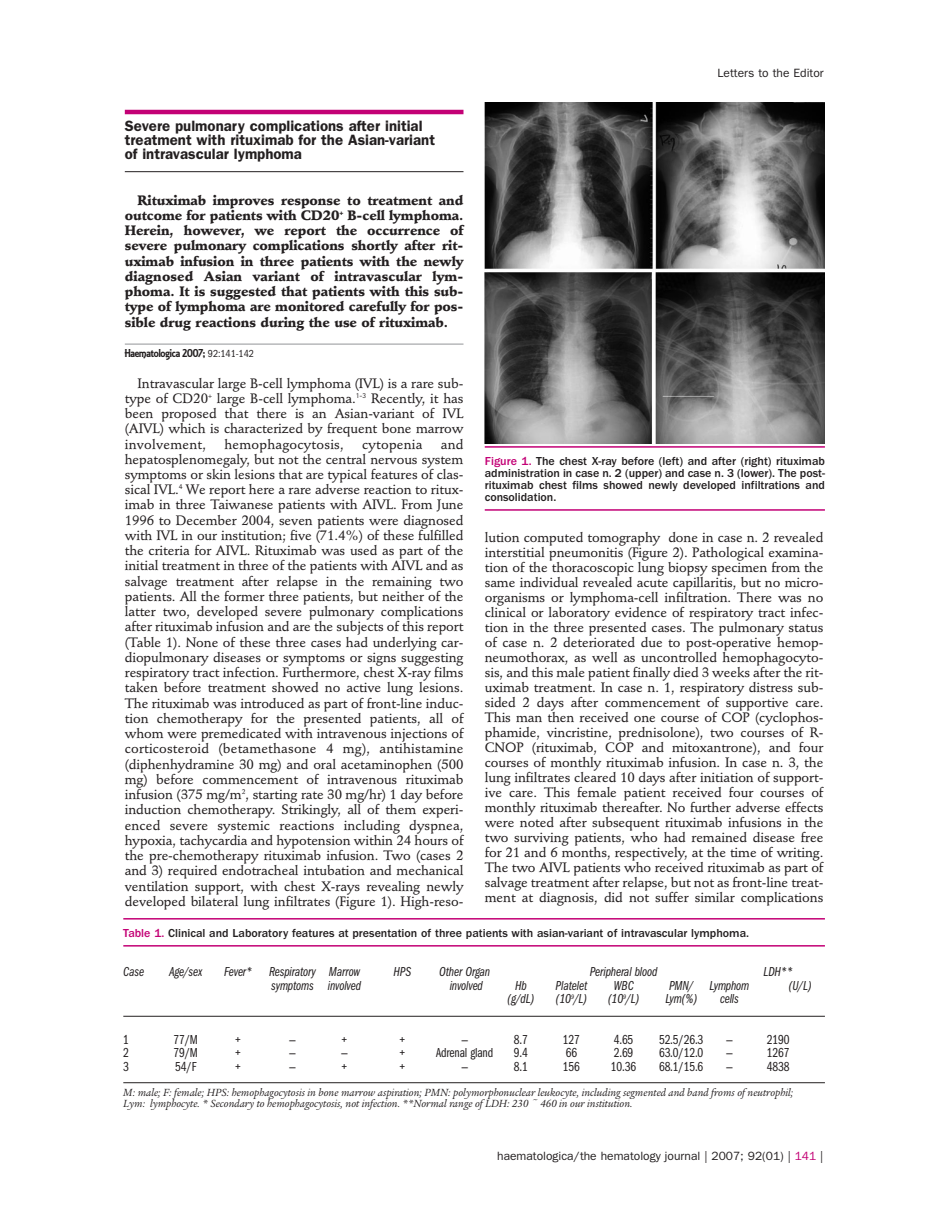
<style>
.page{position:relative;width:927px;height:1225px;background:#fff}
.page>*{position:absolute;margin:0;border:0;box-sizing:border-box;transform-origin:0 0}
.t1{font:600 15px/13.8px "Franklin Gothic";color:#231f20}
.t2{font:500 13.5px/15.3px "Stempel Schneidler";letter-spacing:-.005em;color:#231f20;text-align:justify}
.t3{font:900 13.5px/15.3px "Stempel Schneidler";letter-spacing:-.005em;color:#231f20;text-align:justify}
.t4{font:13.5px "Franklin Gothic Book Cmpr Ital";letter-spacing:-.01em;color:#231f20}
.t5{font:13.5px "Franklin Gothic Book Cmpr";letter-spacing:-.01em;color:#231f20}
.t6{font:500 13.5px "Stempel Schneidler";letter-spacing:.015em;color:#231f20}
.t7{font:500 12px/12px "Franklin Gothic";color:#231f20;text-align:justify}
.t8{font:12px "Franklin Gothic";color:#231f20}
.t9{font:12px "Equinox Plain";letter-spacing:-.01em;color:#231f20}
.t10{font:italic 11.25px/11.2px "Legacy Serif";color:#231f20}
.s1{font-family:"Franklin Gothic";font-stretch:condensed;font-size:10.5px}
.s2{color:#c30175}
</style>
<div class="page">
<hr style="left:125px;top:110px;width:338px;height:4px;background:#c30175">
<hr style="left:125px;top:171px;width:338px;height:1px;background:#231f20">
<hr style="left:125px;top:344px;width:338px;height:1px;background:#939598">
<hr style="left:123px;top:918px;width:702px;height:1px;background:#c30175">
<hr style="left:123px;top:945px;width:702px;height:1px;background:#c30175">
<hr style="left:123px;top:1016px;width:702px;height:1px;background:#231f20">
<hr style="left:123px;top:1082px;width:702px;height:1px;background:#231f20">
<img style="left:485px;top:102px;width:340px;height:341px">
<hr style="left:485px;top:446px;width:340px;height:2px;background:#c30175">
<hr style="left:485px;top:509px;width:340px;height:2px;background:#c30175">
<p class="t8" style="left:718px;top:69px;width:108px">Letters to the Editor</p>
<p class="t1" style="left:125px;top:120px;width:312px">Severe pulmonary complications after initial treatment with rituximab for the Asian-variant of intravascular lymphoma</p>
<p class="t3" style="left:125px;top:193px;width:340px;text-indent:13px">Rituximab improves response to treatment and outcome for patients with CD20<sup>+</sup> B-cell lymphoma.<br>Herein, however, we report the occurrence of severe pulmonary complications shortly after rit&shy;uximab infusion in three patients with the newly diagnosed Asian variant of intravascular lym&shy;phoma. It is suggested that patients with this sub&shy;type of lymphoma are monitored carefully for pos&shy;sible drug reactions during the use of rituximab.</p>
<p class="t9" style="left:125px;top:346px;width:131px">Haematologica 2007; <span class="s1">92:141-142</span></p>
<p class="t2" style="left:125px;top:376px;width:340px;text-indent:13px">Intravascular large B-cell lymphoma (IVL) is a rare sub&shy;type of CD20<sup>+</sup> large B-cell lymphoma.<sup>1-3</sup> Recently, it has been proposed that there is an Asian-variant of IVL (AIVL) which is characterized by frequent bone marrow involvement,</p>
<p class="t2" style="left:125px;top:437px;width:340px;text-indent:316px">and hepatosplenomegaly, but not the central nervous system symptoms or skin lesions that are typical features of clas&shy;sical IVL.<sup>4</sup> We report here a rare adverse reaction to ritux&shy;imab in three Taiwanese patients with AIVL. From June 1996 to December 2004, seven patients were diagnosed with IVL in our institution; five (71.4%) of these fulfilled the criteria for AIVL. Rituximab was used as part of the initial treatment in three of the patients with AIVL and as salvage treatment after relapse in the remaining two patients. All the former three patients, but neither of the latter two, developed severe pulmonary complications after rituximab infusion and are the subjects of this report (Table 1). None of these three cases had underlying car&shy;diopulmonary diseases or symptoms or signs suggesting respiratory tract infection. Furthermore, chest X-ray films taken before treatment showed no active lung lesions.<br>The rituximab was introduced as part of front-line induc&shy;tion chemotherapy for the presented patients, all of whom were premedicated with intravenous injections of corticosteroid (betamethasone 4 mg), antihistamine (diphenhydramine 30 mg) and oral acetaminophen (500 mg) before commencement of intravenous rituximab infusion (375 mg/m<sup>2</sup>, starting rate 30 mg/hr) 1 day before induction chemotherapy. Strikingly, all of them experi&shy;enced severe systemic reactions including dyspnea, hypoxia, tachycardia and hypotension within 24 hours of the pre-chemotherapy rituximab infusion. Two (cases 2 and 3) required endotracheal intubation and mechanical ventilation support, with chest X-rays revealing newly developed bilateral lung infiltrates (Figure 1). High-reso-</p>
<p class="t6" style="left:224px;top:438px;width:121px">hemophagocytosis,</p>
<p class="t6" style="left:362px;top:438px;width:62px">cytopenia</p>
<p class="t7" style="left:485px;top:456px;width:342px"><span class="s2">Figure 1.</span> The chest X-ray before (left) and after (right) rituximab administration in case n. 2 (upper) and case n. 3 (lower). The post&shy;rituximab chest films showed newly developed infiltrations and consolidation.</p>
<p class="t2" style="left:485px;top:531px;width:340px">lution computed tomography done in case n. 2 revealed interstitial pneumonitis (Figure 2). Pathological examina&shy;tion of the thoracoscopic lung biopsy specimen from the same individual revealed acute capillaritis, but no micro&shy;organisms or lymphoma-cell infiltration. There was no clinical or laboratory evidence of respiratory tract infec&shy;tion in the three presented cases. The pulmonary status of case n. 2 deteriorated due to post-operative hemop&shy;neumothorax, as well as uncontrolled hemophagocyto&shy;sis, and this male patient finally died 3 weeks after the rit&shy;uximab treatment. In case n. 1, respiratory distress sub&shy;sided 2 days after commencement of supportive care.<br>This man then received one course of COP (cyclophos&shy;phamide, vincristine, prednisolone), two courses of R-CNOP (rituximab, COP and mitoxantrone), and four courses of monthly rituximab infusion. In case n. 3, the lung infiltrates cleared 10 days after initiation of support&shy;ive care. This female patient received four courses of monthly rituximab thereafter. No further adverse effects were noted after subsequent rituximab infusions in the two surviving patients, who had remained disease free for 21 and 6 months, respectively, at the time of writing.<br>The two AIVL patients who received rituximab as part of salvage treatment after relapse, but not as front-line treat&shy;ment at diagnosis, did not suffer similar complications</p>
<p class="t7" style="left:123px;top:927px;width:627px"><span class="s2">Table 1.</span> Clinical and Laboratory features at presentation of three patients with asian-variant of intravascular lymphoma.</p>
<p class="t4" style="left:123px;top:967px;width:22px">Case</p>
<p class="t4" style="left:169px;top:967px;width:35px">Age/sex</p>
<p class="t4" style="left:224px;top:967px;width:138px">Fever* Respiratory Marrow</p>
<p class="t4" style="left:393px;top:967px;width:19px">HPS</p>
<p class="t4" style="left:439px;top:967px;width:52px">Other Organ</p>
<p class="t4" style="left:590px;top:967px;width:69px">Peripheral blood</p>
<p class="t4" style="left:764px;top:967px;width:31px">LDH**</p>
<p class="t4" style="left:271px;top:980px;width:91px">symptoms involved</p>
<p class="t4" style="left:450px;top:980px;width:35px">involved</p>
<p class="t4" style="left:515px;top:980px;width:13px">Hb</p>
<p class="t4" style="left:556px;top:980px;width:33px">Platelet</p>
<p class="t4" style="left:613px;top:980px;width:22px">WBC</p>
<p class="t4" style="left:669px;top:980px;width:82px">PMN/ Lymphom</p>
<p class="t4" style="left:789px;top:980px;width:24px">(U/L)</p>
<p class="t4" style="left:508px;top:994px;width:28px">(g/dL)</p>
<p class="t4" style="left:556px;top:994px;width:33px">(10<sup>9</sup>/L)</p>
<p class="t4" style="left:608px;top:994px;width:33px">(10<sup>9</sup>/L)</p>
<p class="t4" style="left:665px;top:994px;width:33px">Lym(%)</p>
<p class="t4" style="left:720px;top:994px;width:20px">cells</p>
<p class="t5" style="left:123px;top:1034px;width:7px">1</p>
<p class="t5" style="left:174px;top:1034px;width:26px">77/M</p>
<p class="t5" style="left:235px;top:1034px;width:7px">+</p>
<p class="t5" style="left:342px;top:1034px;width:7px">+</p>
<p class="t5" style="left:399px;top:1034px;width:7px">+</p>
<p class="t5" style="left:514px;top:1034px;width:16px">8.7</p>
<p class="t5" style="left:563px;top:1034px;width:19px">127</p>
<p class="t5" style="left:614px;top:1034px;width:21px">4.65</p>
<p class="t5" style="left:659px;top:1034px;width:46px">52.5/26.3</p>
<p class="t5" style="left:767px;top:1034px;width:24px">2190</p>
<p class="t5" style="left:123px;top:1048px;width:7px">2</p>
<p class="t5" style="left:174px;top:1048px;width:26px">79/M</p>
<p class="t5" style="left:235px;top:1048px;width:7px">+</p>
<p class="t5" style="left:399px;top:1048px;width:7px">+</p>
<p class="t5" style="left:436px;top:1048px;width:59px">Adrenal gland</p>
<p class="t5" style="left:514px;top:1048px;width:16px">9.4</p>
<p class="t5" style="left:566px;top:1048px;width:13px">66</p>
<p class="t5" style="left:614px;top:1048px;width:21px">2.69</p>
<p class="t5" style="left:659px;top:1048px;width:46px">63.0/12.0</p>
<p class="t5" style="left:767px;top:1048px;width:24px">1267</p>
<p class="t5" style="left:123px;top:1061px;width:7px">3</p>
<p class="t5" style="left:175px;top:1061px;width:23px">54/F</p>
<p class="t5" style="left:235px;top:1061px;width:7px">+</p>
<p class="t5" style="left:342px;top:1061px;width:7px">+</p>
<p class="t5" style="left:399px;top:1061px;width:7px">+</p>
<p class="t5" style="left:514px;top:1061px;width:16px">8.1</p>
<p class="t5" style="left:563px;top:1061px;width:19px">156</p>
<p class="t5" style="left:611px;top:1061px;width:27px">10.36</p>
<p class="t5" style="left:659px;top:1061px;width:46px">68.1/15.6</p>
<p class="t5" style="left:767px;top:1061px;width:24px">4838</p>
<p class="t10" style="left:123px;top:1087px;width:672px">M: male; F: female; HPS: hemophagocytosis in bone marrow aspiration; PMN: polymorphonuclear leukocyte, including segmented and band froms of neutrophil;<br>Lym: lymphocyte. * Secondary to hemophagocytosis, not infection. **Normal range of LDH: 230 ~ 460 in our institution.</p>
<p class="t8" style="left:497px;top:1151px;width:328px">haematologica/the hematology journal | 2007; 92(01) | <span class="s2">141</span> |</p>
</div>
